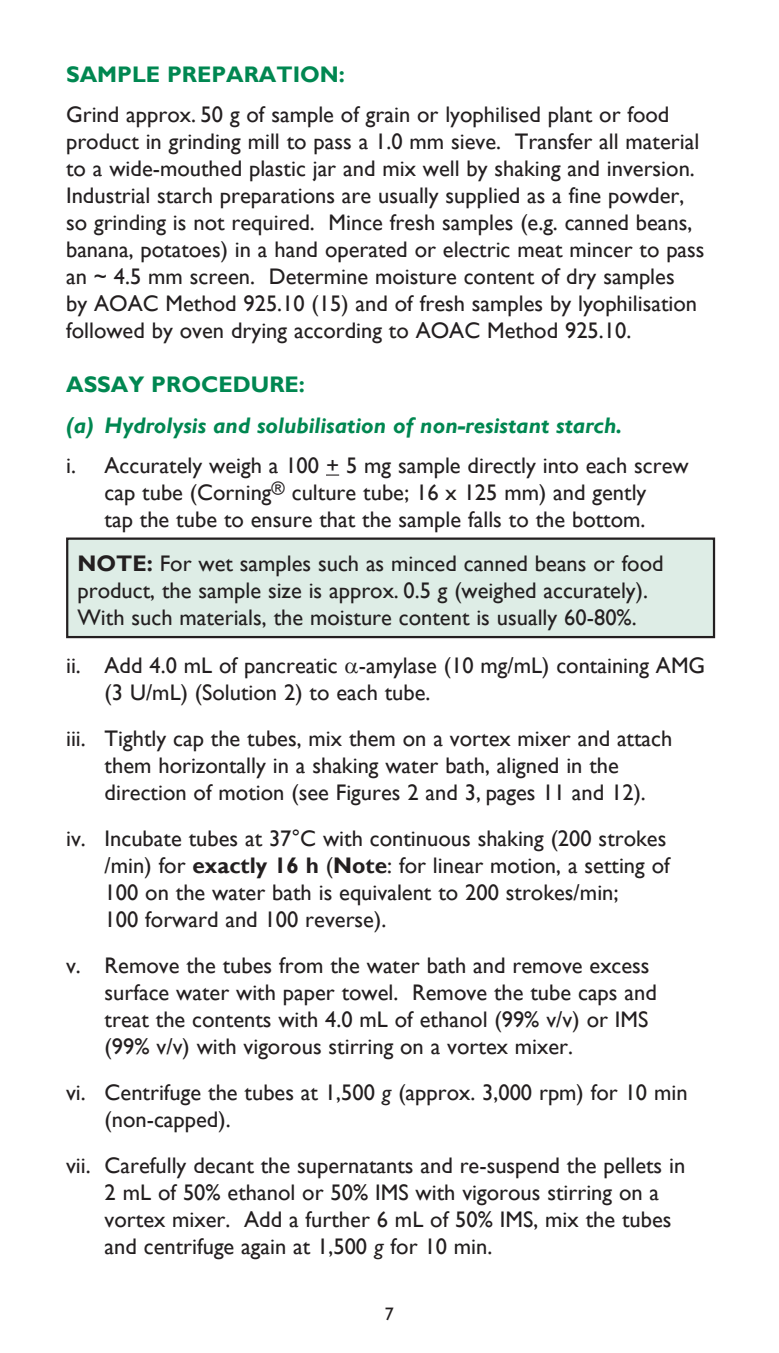
<style>
.page{position:relative;width:779px;height:1353px;background:#fff}
.page>*{position:absolute;margin:0;border:0;box-sizing:border-box;transform-origin:0 0}
.t1{font:22.5px/27px "Gill Sans";color:#231f20}
.t2{font:italic 700 22.5px "Gill Sans";color:#008751}
.t3{font:700 22.5px "Gill Sans";color:#008751}
.t4{font:18px "Gill Sans";color:#231f20}
.s1{font-weight:700}
.s2{font-style:italic}
</style>
<div class="page">
<svg style="left:326px;top:474px;width:13px;height:1px"></svg>
<div style="left:67px;top:538px;width:646px;height:99px;background:#deede6"></div>
<div style="left:66px;top:537px;width:648px;height:101px;border:2px solid #231f20"></div>
<p class="t3" style="left:66px;top:60px;width:280px">SAMPLE PREPARATION:</p>
<p class="t1" style="left:66px;top:101px;width:639px">Grind approx. 50 g of sample of grain or lyophilised plant or food product in grinding mill to pass a 1.0 mm sieve. Transfer all material to a wide-mouthed plastic jar and mix well by shaking and inversion.<br>Industrial starch preparations are usually supplied as a fine powder, so grinding is not required. Mince fresh samples (e.g. canned beans, banana, potatoes) in a hand operated or electric meat mincer to pass an ~ 4.5 mm screen. Determine moisture content of dry samples<br>by AOAC Method 925.10 (15) and of fresh samples by lyophilisation followed by oven drying according to AOAC Method 925.10.</p>
<p class="t3" style="left:66px;top:371px;width:240px">ASSAY PROCEDURE:</p>
<p class="t2" style="left:66px;top:412px;width:557px">(a) Hydrolysis and solubilisation of non-resistant starch.</p>
<p class="t1" style="left:66px;top:452px;width:623px;text-align:center">i. Accurately weigh a 100 + 5 mg sample directly into each screw cap tube (Corning<sup>®</sup> culture tube; 16 x 125 mm) and gently<br>tap the tube to ensure that the sample falls to the bottom.</p>
<p class="t1" style="left:77px;top:550px;width:587px"><span class="s1">NOTE:</span> For wet samples such as minced canned beans or food</p>
<p class="t1" style="left:77px;top:577px;width:571px">product, the sample size is approx. 0.5 g (weighed accurately).</p>
<p class="t1" style="left:77px;top:604px;width:560px">With such materials, the moisture content is usually 60-80%.</p>
<p class="t1" style="left:105px;top:652px;width:601px;text-indent:-38px">ii. Add 4.0 mL of pancreatic -amylase (10 mg/mL) containing AMG (3 U/mL) (Solution 2) to each tube.</p>
<p class="t1" style="left:105px;top:725px;width:569px;text-indent:-38px">iii. Tightly cap the tubes, mix them on a vortex mixer and attach them horizontally in a shaking water bath, aligned in the direction of motion (see Figures 2 and 3, pages 11 and 12).</p>
<p class="t1" style="left:105px;top:825px;width:566px;text-indent:-38px">iv. Incubate tubes at 37°C with continuous shaking (200 strokes /min) for <span class="s1">exactly 16 h</span> (<span class="s1">Note</span>: for linear motion, a setting of<br>100 on the water bath is equivalent to 200 strokes/min;</p>
<p class="t1" style="left:105px;top:906px;width:283px">100 forward and 100 reverse).</p>
<p class="t1" style="left:105px;top:952px;width:553px;text-indent:-38px">v. Remove the tubes from the water bath and remove excess surface water with paper towel. Remove the tube caps and treat the contents with 4.0 mL of ethanol (99% v/v) or IMS</p>
<p class="t1" style="left:105px;top:1033px;width:469px">(99% v/v) with vigorous stirring on a vortex mixer.</p>
<p class="t1" style="left:105px;top:1079px;width:584px;text-indent:-38px">vi. Centrifuge the tubes at 1,500 <span class="s2">g</span> (approx. 3,000 rpm) for 10 min (non-capped).</p>
<p class="t1" style="left:66px;top:1152px;width:620px">vii. Carefully decant the supernatants and re-suspend the pellets in</p>
<p class="t1" style="left:105px;top:1179px;width:568px">2 mL of 50% ethanol or 50% IMS with vigorous stirring on a vortex mixer. Add a further 6 mL of 50% IMS, mix the tubes and centrifuge again at 1,500 <span class="s2">g</span> for 10 min.</p>
<p class="t4" style="left:385px;top:1302px;width:10px">7</p>
</div>
